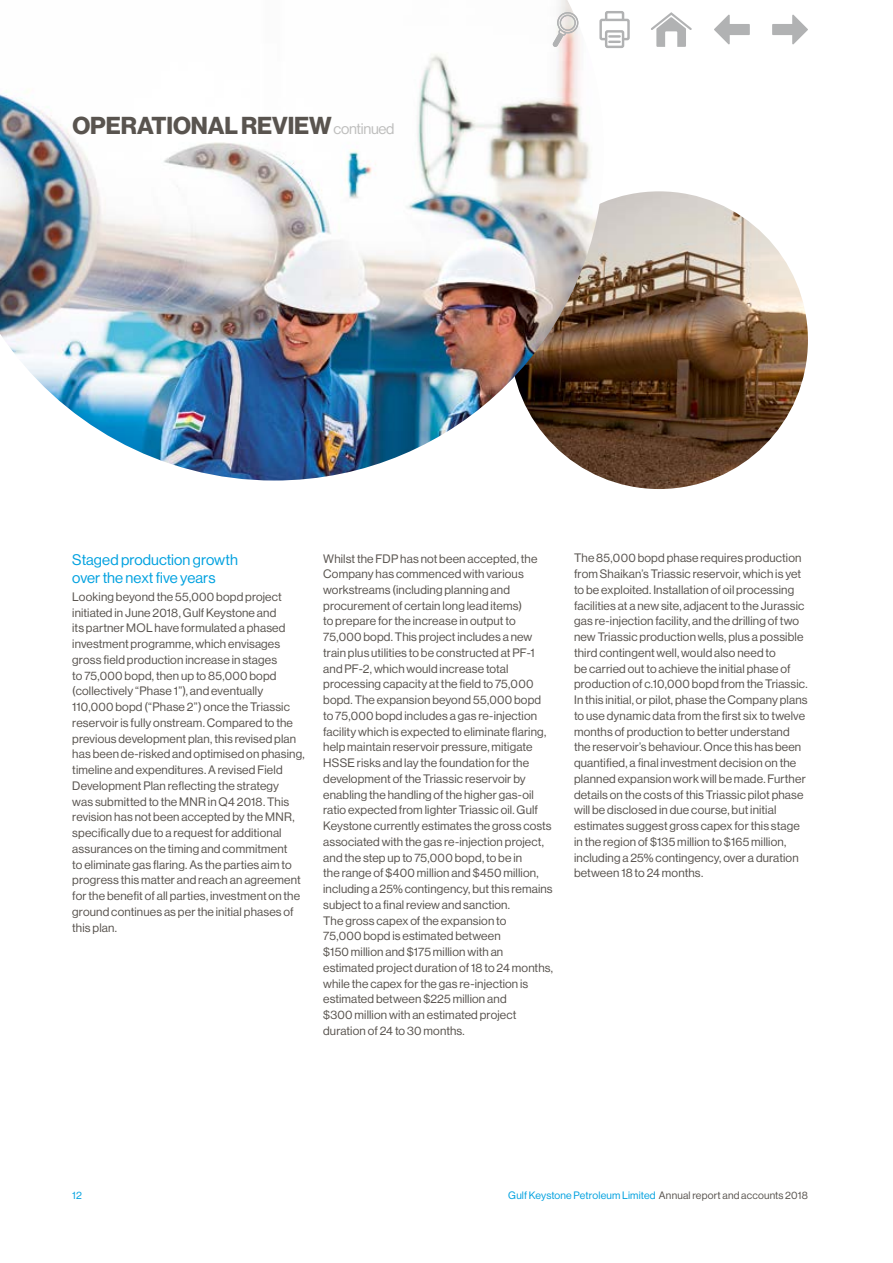
<style>
.page{position:relative;width:893px;height:1263px;background:#fff}
.page>*{position:absolute;margin:0;border:0;box-sizing:border-box;transform-origin:0 0}
.t1{font:700 24px "Haas Grot Disp 75";letter-spacing:-.005em;color:#59544f}
.t2{font:15px/18px "Haas Grot Disp 55 Roman";letter-spacing:.005em;color:#00a1df}
.t3{font:12px/15.8px "Haas Grot Disp 55 Roman";letter-spacing:.015em;color:#59544f}
.t4{font:10.5px "Haas Grot Disp 55 Roman";letter-spacing:.015em;color:#00a1df}
.s1{font-family:"Haas Grot Disp 55 Roman";font-weight:400;font-size:15px;color:#bebebd}
.s2{color:#59544f}
</style>
<div class="page">
<img style="left:510px;top:191px;width:298px;height:298px;border-radius:149px">
<img style="left:0;top:0;width:604px;height:480px">
<svg style="left:714px;top:15px;width:36px;height:29px"></svg>
<svg style="left:772px;top:15px;width:36px;height:29px"></svg>
<svg style="left:651px;top:12px;width:41px;height:35px"></svg>
<svg style="left:553px;top:12px;width:25px;height:35px"></svg>
<div style="left:605px;top:30px;width:19px;height:18px;border:2px solid #b1b2b3"></div>
<svg style="left:598px;top:10px;width:32px;height:33px"></svg>
<h1 class="t1" style="left:72px;top:112px;width:323px">OPERATIONAL REVIEW <span class="s1">continued</span></h1>
<p class="t2" style="left:72px;top:551px;width:167px">Staged production growth over the next five years</p>
<p class="t3" style="left:72px;top:589px;width:234px">Looking beyond the 55,000 bopd project initiated in June 2018, Gulf Keystone and<br>its partner MOL have formulated a phased investment programme, which envisages gross field production increase in stages<br>to 75,000 bopd, then up to 85,000 bopd (collectively “Phase 1”), and eventually 110,000 bopd (“Phase 2”) once the Triassic reservoir is fully onstream. Compared to the previous development plan, this revised plan has been de-risked and optimised on phasing, timeline and expenditures. A revised Field Development Plan reflecting the strategy<br>was submitted to the MNR in Q4 2018. This revision has not been accepted by the MNR, specifically due to a request for additional assurances on the timing and commitment<br>to eliminate gas flaring. As the parties aim to progress this matter and reach an agreement for the benefit of all parties, investment on the ground continues as per the initial phases of this plan.</p>
<p class="t3" style="left:323px;top:550px;width:231px">Whilst the FDP has not been accepted, the Company has commenced with various workstreams (including planning and procurement of certain long lead items)<br>to prepare for the increase in output to 75,000 bopd. This project includes a new train plus utilities to be constructed at PF-1 and PF-2, which would increase total processing capacity at the field to 75,000 bopd. The expansion beyond 55,000 bopd to 75,000 bopd includes a gas re-injection facility which is expected to eliminate flaring, help maintain reservoir pressure, mitigate HSSE risks and lay the foundation for the development of the Triassic reservoir by enabling the handling of the higher gas-oil ratio expected from lighter Triassic oil. Gulf Keystone currently estimates the gross costs associated with the gas re-injection project, and the step up to 75,000 bopd, to be in<br>the range of $400 million and $450 million, including a 25% contingency, but this remains subject to a final review and sanction.<br>The gross capex of the expansion to<br>75,000 bopd is estimated between<br>$150 million and $175 million with an estimated project duration of 18 to 24 months, while the capex for the gas re-injection is estimated between $225 million and<br>$300 million with an estimated project duration of 24 to 30 months.</p>
<p class="t3" style="left:574px;top:550px;width:235px">The 85,000 bopd phase requires production from Shaikan’s Triassic reservoir, which is yet to be exploited. Installation of oil processing facilities at a new site, adjacent to the Jurassic gas re-injection facility, and the drilling of two new Triassic production wells, plus a possible third contingent well, would also need to<br>be carried out to achieve the initial phase of production of c.10,000 bopd from the Triassic.<br>In this initial, or pilot, phase the Company plans to use dynamic data from the first six to twelve months of production to better understand the reservoir’s behaviour. Once this has been quantified, a final investment decision on the planned expansion work will be made. Further details on the costs of this Triassic pilot phase will be disclosed in due course, but initial estimates suggest gross capex for this stage in the region of $135 million to $165 million, including a 25% contingency, over a duration between 18 to 24 months.</p>
<p class="t4" style="left:72px;top:1189px;width:11px">12</p>
<p class="t4" style="left:508px;top:1189px;width:301px">Gulf Keystone Petroleum Limited <span class="s2">Annual report and accounts 2018</span></p>
</div>
